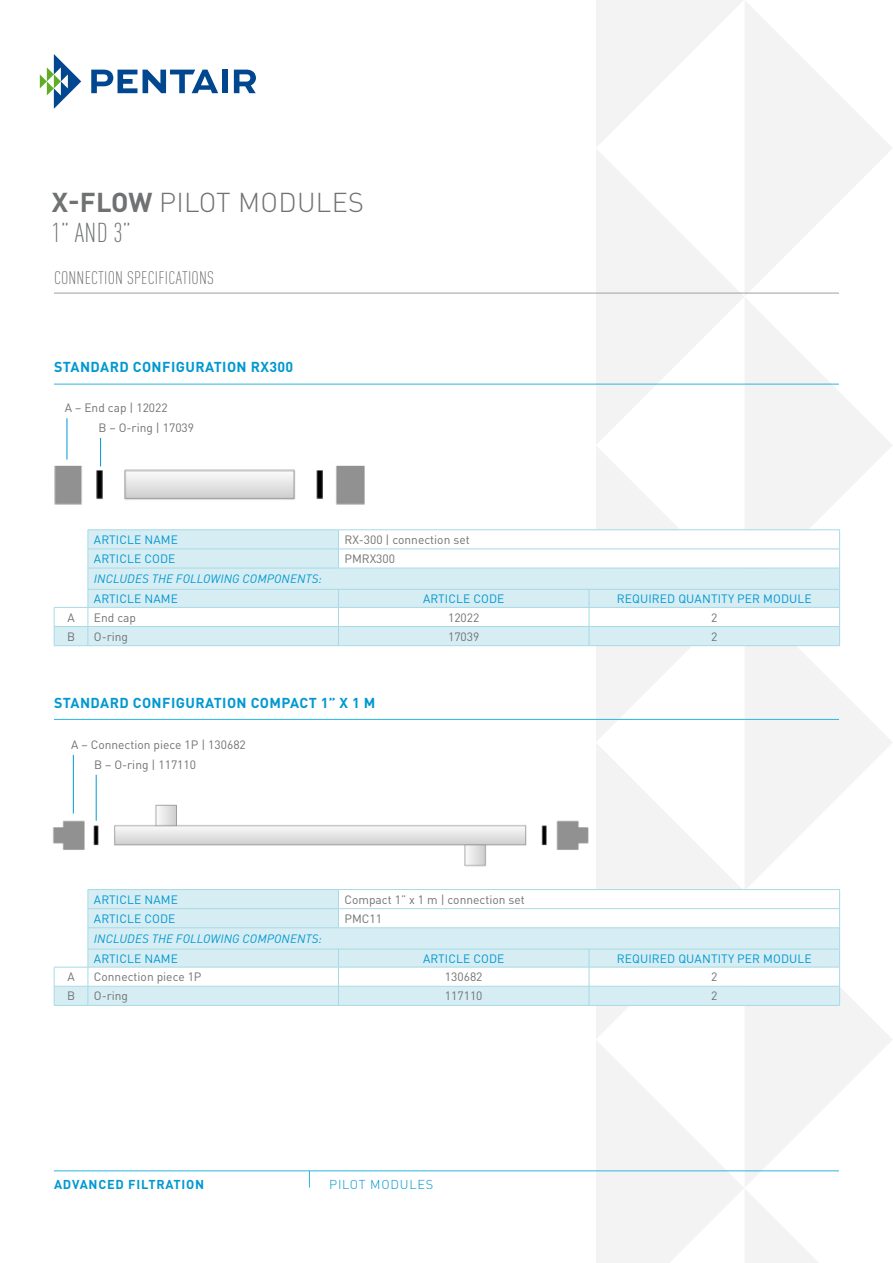
<style>
.page{position:relative;width:893px;height:1263px;background:#fff}
.page>*{position:absolute;margin:0;border:0;box-sizing:border-box;transform-origin:0 0}
.t1{font:300 27px "DIN Pro";letter-spacing:.01em;color:#707172}
.t2{font:300 condensed 27px "DIN Pro";color:#707172}
.t3{font:300 condensed 18px "DIN Pro";letter-spacing:.01em;color:#707172}
.t4{font:700 14.25px "DIN Pro";letter-spacing:.03em;color:#0098d1}
.t5{font:700 12.75px "DIN Pro";letter-spacing:.06em;color:#0098d1}
.t6{font:300 12.75px "DIN Pro";letter-spacing:.06em;color:#0098d1}
.t7{font:12px/19.8px "DIN Pro";color:#707172}
.t8{font:12px "DIN Pro";letter-spacing:.01em;color:#0098d1}
.t9{font:italic 12px "DIN Pro";letter-spacing:.01em;color:#0098d1}
.s1{font-weight:700}
</style>
<div class="page">
<svg style="left:596px;top:0;width:296px;height:148px"></svg>
<svg style="left:596px;top:148px;width:296px;height:297px"></svg>
<svg style="left:596px;top:445px;width:296px;height:297px"></svg>
<svg style="left:596px;top:742px;width:296px;height:430px"></svg>
<svg style="left:596px;top:1039px;width:237px;height:224px;fill:#f3f3f3"></svg>
<hr style="left:54px;top:1170px;width:785px;height:1px;background:#28b6de">
<svg style="left:309px;top:1171px;width:1px;height:16px"></svg>
<svg style="left:40px;top:54px;width:41px;height:55px"></svg>
<svg style="left:91px;top:70px;width:46px;height:23px"></svg>
<svg style="left:143px;top:70px;width:75px;height:23px"></svg>
<div style="left:222px;top:70px;width:6px;height:23px;background:#004790"></div>
<svg style="left:234px;top:70px;width:22px;height:23px"></svg>
<hr style="left:54px;top:293px;width:785px;height:1px;background:#9ea0a2">
<hr style="left:54px;top:384px;width:785px;height:1px;background:#28b6de">
<hr style="left:54px;top:719px;width:785px;height:1px;background:#28b6de">
<img style="left:52px;top:801px;width:537px;height:66px">
<div style="left:55px;top:987px;width:784px;height:18px;background:#d6edf3"></div>
<svg style="left:54px;top:889px;width:785px;height:97px;fill:#d6edf3"></svg>
<hr style="left:88px;top:889px;width:250px;height:1px;background:#a7dae7">
<hr style="left:338px;top:889px;width:251px;height:1px;background:#a7dae7">
<hr style="left:589px;top:889px;width:251px;height:1px;background:#a7dae7">
<hr style="left:88px;top:908px;width:250px;height:1px;background:#a7dae7">
<hr style="left:338px;top:908px;width:251px;height:1px;background:#a7dae7">
<svg style="left:338px;top:890px;width:1px;height:37px"></svg>
<hr style="left:589px;top:908px;width:251px;height:1px;background:#a7dae7">
<hr style="left:88px;top:927px;width:250px;height:1px;background:#a7dae7">
<hr style="left:338px;top:927px;width:251px;height:1px;background:#a7dae7">
<hr style="left:589px;top:927px;width:251px;height:1px;background:#a7dae7">
<hr style="left:88px;top:949px;width:250px;height:1px;background:#a7dae7">
<hr style="left:338px;top:949px;width:251px;height:1px;background:#a7dae7">
<hr style="left:589px;top:949px;width:251px;height:1px;background:#a7dae7">
<hr style="left:88px;top:967px;width:250px;height:1px;background:#a7dae7">
<hr style="left:338px;top:967px;width:251px;height:1px;background:#a7dae7">
<hr style="left:589px;top:967px;width:251px;height:1px;background:#a7dae7">
<hr style="left:88px;top:986px;width:250px;height:1px;background:#a7dae7">
<hr style="left:338px;top:986px;width:251px;height:1px;background:#a7dae7">
<svg style="left:338px;top:950px;width:1px;height:55px"></svg>
<hr style="left:589px;top:986px;width:251px;height:1px;background:#a7dae7">
<svg style="left:589px;top:949px;width:1px;height:56px"></svg>
<svg style="left:839px;top:890px;width:1px;height:115px"></svg>
<hr style="left:88px;top:1005px;width:250px;height:1px;background:#a7dae7">
<hr style="left:338px;top:1005px;width:251px;height:1px;background:#a7dae7">
<hr style="left:589px;top:1005px;width:251px;height:1px;background:#a7dae7">
<hr style="left:54px;top:967px;width:34px;height:1px;background:#a7dae7">
<hr style="left:54px;top:986px;width:34px;height:1px;background:#a7dae7">
<svg style="left:54px;top:967px;width:1px;height:38px"></svg>
<svg style="left:88px;top:890px;width:1px;height:115px"></svg>
<hr style="left:54px;top:1005px;width:34px;height:1px;background:#a7dae7">
<div style="left:55px;top:627px;width:784px;height:18px;background:#d6edf3"></div>
<svg style="left:87px;top:530px;width:752px;height:96px;fill:#d6edf3"></svg>
<hr style="left:88px;top:529px;width:250px;height:1px;background:#a7dae7">
<hr style="left:338px;top:529px;width:251px;height:1px;background:#a7dae7">
<hr style="left:589px;top:529px;width:251px;height:1px;background:#a7dae7">
<hr style="left:88px;top:549px;width:250px;height:1px;background:#a7dae7">
<hr style="left:338px;top:549px;width:251px;height:1px;background:#a7dae7">
<svg style="left:338px;top:530px;width:1px;height:38px"></svg>
<hr style="left:589px;top:549px;width:251px;height:1px;background:#a7dae7">
<hr style="left:88px;top:568px;width:250px;height:1px;background:#a7dae7">
<hr style="left:338px;top:568px;width:251px;height:1px;background:#a7dae7">
<hr style="left:589px;top:568px;width:251px;height:1px;background:#a7dae7">
<hr style="left:88px;top:589px;width:250px;height:1px;background:#a7dae7">
<hr style="left:338px;top:589px;width:251px;height:1px;background:#a7dae7">
<hr style="left:589px;top:589px;width:251px;height:1px;background:#a7dae7">
<hr style="left:88px;top:607px;width:250px;height:1px;background:#a7dae7">
<hr style="left:338px;top:607px;width:251px;height:1px;background:#a7dae7">
<hr style="left:589px;top:607px;width:251px;height:1px;background:#a7dae7">
<hr style="left:88px;top:626px;width:250px;height:1px;background:#a7dae7">
<hr style="left:338px;top:626px;width:251px;height:1px;background:#a7dae7">
<svg style="left:338px;top:590px;width:1px;height:55px"></svg>
<hr style="left:589px;top:626px;width:251px;height:1px;background:#a7dae7">
<svg style="left:589px;top:590px;width:1px;height:55px"></svg>
<svg style="left:839px;top:530px;width:1px;height:115px"></svg>
<hr style="left:88px;top:645px;width:250px;height:1px;background:#a7dae7">
<hr style="left:338px;top:645px;width:251px;height:1px;background:#a7dae7">
<hr style="left:589px;top:645px;width:251px;height:1px;background:#a7dae7">
<hr style="left:54px;top:607px;width:34px;height:1px;background:#a7dae7">
<hr style="left:54px;top:626px;width:34px;height:1px;background:#a7dae7">
<svg style="left:54px;top:608px;width:1px;height:37px"></svg>
<svg style="left:88px;top:530px;width:1px;height:115px"></svg>
<hr style="left:54px;top:645px;width:34px;height:1px;background:#a7dae7">
<img style="left:54px;top:459px;width:311px;height:46px">
<hr style="left:67px;top:418px;width:1px;height:41px;background:#0098d1">
<svg style="left:100px;top:438px;width:1px;height:28px"></svg>
<hr style="left:73px;top:755px;width:1px;height:58px;background:#0098d1">
<hr style="left:96px;top:775px;width:1px;height:46px;background:#0098d1">
<h1 class="t1" style="left:52px;top:182px;width:314px"><span class="s1">X-FLOW</span> PILOT MODULES</h1>
<h1 class="t2" style="left:52px;top:214px;width:80px">1” AND 3”</h1>
<h2 class="t3" style="left:54px;top:265px;width:161px">CONNECTION SPECIFICATIONS</h2>
<p class="t4" style="left:54px;top:355px;width:241px">STANDARD CONFIGURATION RX300</p>
<p class="t7" style="left:98px;top:397px;width:97px;text-indent:-34px">A – END CAP | 12022<br>B – O-RING | 17039</p>
<p class="t8" style="left:94px;top:530px;width:85px">ARTICLE NAME</p>
<p class="t7" style="left:344px;top:528px;width:127px">RX-300 | CONNECTION SET</p>
<p class="t8" style="left:94px;top:549px;width:83px">ARTICLE CODE</p>
<p class="t7" style="left:344px;top:548px;width:52px">PMRX300</p>
<p class="t9" style="left:94px;top:570px;width:229px">INCLUDES THE FOLLOWING COMPONENTS:</p>
<p class="t8" style="left:94px;top:589px;width:85px">ARTICLE NAME</p>
<p class="t8" style="left:423px;top:589px;width:83px">ARTICLE CODE</p>
<p class="t8" style="left:617px;top:589px;width:196px">REQUIRED QUANTITY PER MODULE</p>
<p class="t7" style="left:67px;top:606px;width:9px">A</p>
<p class="t7" style="left:94px;top:606px;width:44px">END CAP</p>
<p class="t7" style="left:448px;top:606px;width:33px">12022</p>
<p class="t7" style="left:711px;top:606px;width:8px">2</p>
<p class="t7" style="left:67px;top:625px;width:10px">B</p>
<p class="t7" style="left:94px;top:625px;width:36px">O-RING</p>
<p class="t7" style="left:448px;top:625px;width:33px">17039</p>
<p class="t7" style="left:711px;top:625px;width:8px">2</p>
<p class="t4" style="left:54px;top:691px;width:323px">STANDARD CONFIGURATION COMPACT 1” X 1 M</p>
<p class="t7" style="left:94px;top:734px;width:153px;text-indent:-23px">A – CONNECTION PIECE 1P | 130682<br>B – O-RING | 117110</p>
<p class="t8" style="left:94px;top:890px;width:85px">ARTICLE NAME</p>
<p class="t7" style="left:344px;top:888px;width:182px">COMPACT 1” X 1 M | CONNECTION SET</p>
<p class="t8" style="left:94px;top:909px;width:83px">ARTICLE CODE</p>
<p class="t7" style="left:344px;top:907px;width:39px">PMC11</p>
<p class="t9" style="left:94px;top:929px;width:229px">INCLUDES THE FOLLOWING COMPONENTS:</p>
<p class="t8" style="left:94px;top:949px;width:85px">ARTICLE NAME</p>
<p class="t8" style="left:423px;top:949px;width:83px">ARTICLE CODE</p>
<p class="t8" style="left:617px;top:949px;width:196px">REQUIRED QUANTITY PER MODULE</p>
<p class="t7" style="left:67px;top:966px;width:9px">A</p>
<p class="t7" style="left:94px;top:966px;width:109px">CONNECTION PIECE 1P</p>
<p class="t7" style="left:445px;top:966px;width:39px">130682</p>
<p class="t7" style="left:711px;top:966px;width:8px">2</p>
<p class="t7" style="left:67px;top:985px;width:10px">B</p>
<p class="t7" style="left:94px;top:985px;width:36px">O-RING</p>
<p class="t7" style="left:445px;top:985px;width:39px">117110</p>
<p class="t7" style="left:711px;top:985px;width:8px">2</p>
<p class="t5" style="left:54px;top:1174px;width:152px">ADVANCED FILTRATION</p>
<p class="t6" style="left:329px;top:1174px;width:106px">PILOT MODULES</p>
</div>
